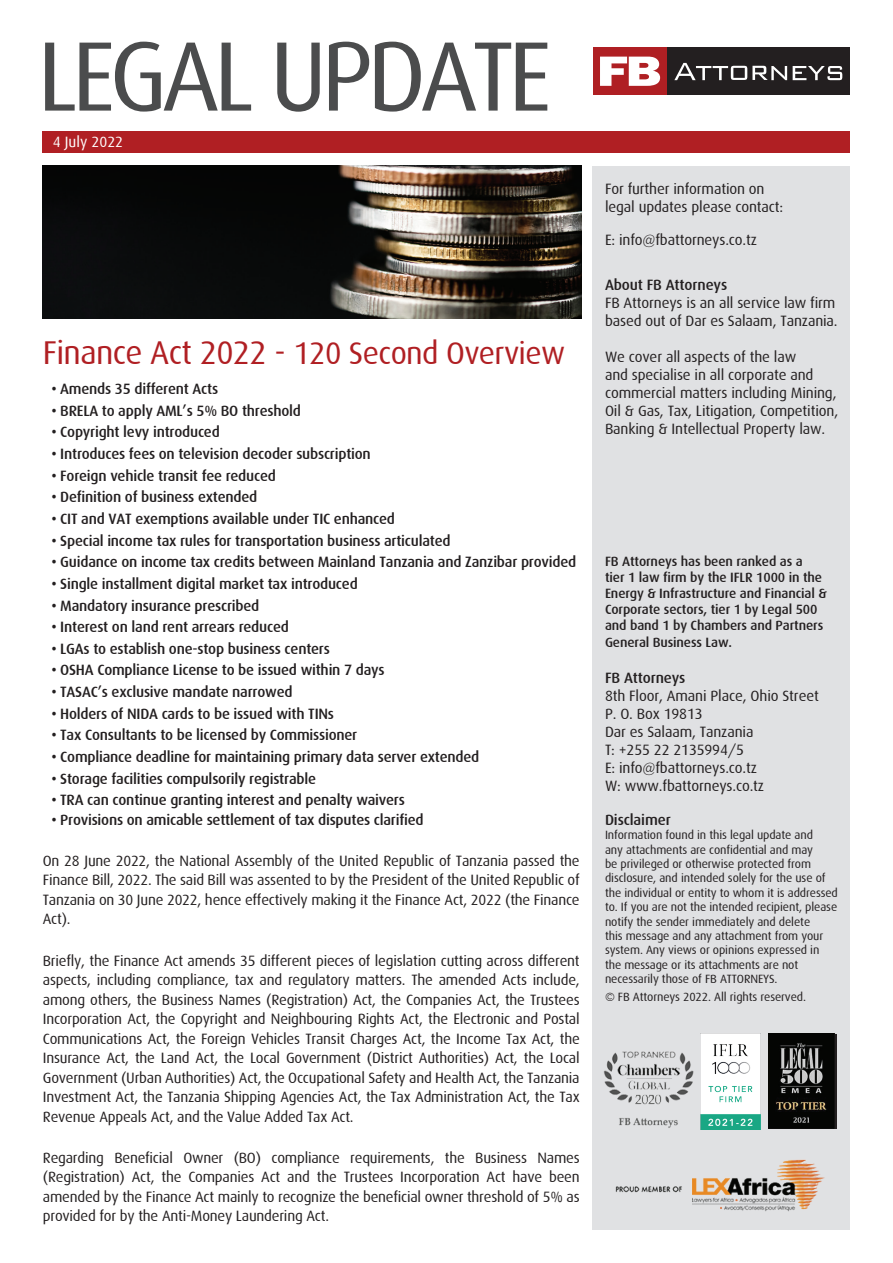
<style>
.page{position:relative;width:893px;height:1263px;background:#fff}
.page>*{position:absolute;margin:0;border:0;box-sizing:border-box;transform-origin:0 0}
.t1{font:98.85px "Dax";letter-spacing:-.06em;color:#4b4c4d}
.t2{font:31.5px "Dax";letter-spacing:-.02em;color:#b01f23}
.t3{font:16.2px "Dax";color:#fff}
.t4{font:15px/19.5px "Dax";letter-spacing:-.01em;color:#231f20}
.t5{font:500 15px "Dax";letter-spacing:-.015em;color:#231f20}
.t6{font:15px "Dax";color:#fff}
.t7{font:500 13.5px/16.2px "Dax";letter-spacing:-.01em;color:#231f20}
.t8{font:12px/14.4px "Dax";letter-spacing:-.01em;color:#231f20}
.s1{font-size:33px}
</style>
<div class="page">
<div style="left:593px;top:166px;width:257px;height:1063px;background:#e0e1e3"></div>
<div style="left:666px;top:47px;width:184px;height:48px;background:#231f20"></div>
<div style="left:593px;top:47px;width:74px;height:48px;background:#af1f23"></div>
<svg style="left:600px;top:57px;width:60px;height:29px"></svg>
<svg style="left:674px;top:63px;width:113px;height:17px"></svg>
<svg style="left:793px;top:66px;width:49px;height:14px"></svg>
<div style="left:43px;top:131px;width:807px;height:22px;background:#b01f23"></div>
<img style="left:43px;top:166px;width:538px;height:153px">
<img style="left:603px;top:1033px;width:234px;height:179px">
<div style="left:769px;top:1034px;width:68px;height:94px;background:#191717"></div>
<img style="left:769px;top:1034px;width:65px;height:94px">
<img style="left:701px;top:1034px;width:59px;height:96px">
<h1 class="t1" style="left:37px;top:22px;width:516px">LEGAL UPDATE</h1>
<p class="t6" style="left:53px;top:134px;width:72px">4 July 2022</p>
<p class="t3" style="left:59px;top:144px;width:69px">May 2015</p>
<h2 class="t2" style="left:43px;top:336px;width:524px"><span class="s1">Finance Act 2022 -</span> 120 Second Overview</h2>
<p class="t5" style="left:51px;top:381px;width:168px">• Amends 35 different Acts</p>
<p class="t5" style="left:51px;top:402px;width:251px">• BRELA to apply AML’s 5% BO threshold</p>
<p class="t5" style="left:51px;top:424px;width:170px">• Copyright levy introduced</p>
<p class="t5" style="left:51px;top:445px;width:321px">• Introduces fees on television decoder subscription</p>
<p class="t5" style="left:51px;top:467px;width:226px">• Foreign vehicle transit fee reduced</p>
<p class="t5" style="left:51px;top:489px;width:208px">• Definition of business extended</p>
<p class="t5" style="left:51px;top:510px;width:345px">• CIT and VAT exemptions available under TIC enhanced</p>
<p class="t5" style="left:51px;top:532px;width:401px">• Special income tax rules for transportation business articulated</p>
<p class="t5" style="left:51px;top:554px;width:526px">• Guidance on income tax credits between Mainland Tanzania and Zanzibar provided</p>
<p class="t5" style="left:51px;top:575px;width:308px">• Single installment digital market tax introduced</p>
<p class="t5" style="left:51px;top:597px;width:209px">• Mandatory insurance prescribed</p>
<p class="t5" style="left:51px;top:619px;width:239px">• Interest on land rent arrears reduced</p>
<p class="t5" style="left:51px;top:640px;width:280px">• LGAs to establish one-stop business centers</p>
<p class="t5" style="left:51px;top:662px;width:335px">• OSHA Compliance License to be issued within 7 days</p>
<p class="t5" style="left:51px;top:683px;width:243px">• TASAC’s exclusive mandate narrowed</p>
<p class="t5" style="left:51px;top:705px;width:284px">• Holders of NIDA cards to be issued with TINs</p>
<p class="t5" style="left:51px;top:727px;width:307px">• Tax Consultants to be licensed by Commissioner</p>
<p class="t5" style="left:51px;top:748px;width:430px">• Compliance deadline for maintaining primary data server extended</p>
<p class="t5" style="left:51px;top:770px;width:266px">• Storage facilities compulsorily registrable</p>
<p class="t5" style="left:51px;top:792px;width:355px">• TRA can continue granting interest and penalty waivers</p>
<p class="t5" style="left:51px;top:811px;width:374px">• Provisions on amicable settlement of tax disputes clarified</p>
<p class="t4" style="left:43px;top:851px;width:538px;text-align:justify">On 28 June 2022, the National Assembly of the United Republic of Tanzania passed the Finance Bill, 2022. The said Bill was assented to by the President of the United Republic of Tanzania on 30 June 2022, hence effectively making it the Finance Act, 2022 (the Finance Act).</p>
<p class="t4" style="left:43px;top:951px;width:538px;text-align:justify">Briefly, the Finance Act amends 35 different pieces of legislation cutting across different aspects, including compliance, tax and regulatory matters. The amended Acts include, among others, the Business Names (Registration) Act, the Companies Act, the Trustees Incorporation Act, the Copyright and Neighbouring Rights Act, the Electronic and Postal Communications Act, the Foreign Vehicles Transit Charges Act, the Income Tax Act, the Insurance Act, the Land Act, the Local Government (District Authorities) Act, the Local Government (Urban Authorities) Act, the Occupational Safety and Health Act, the Tanzania Investment Act, the Tanzania Shipping Agencies Act, the Tax Administration Act, the Tax Revenue Appeals Act, and the Value Added Tax Act.</p>
<p class="t4" style="left:43px;top:1148px;width:538px;text-align:justify">Regarding Beneficial Owner (BO) compliance requirements, the Business Names (Registration) Act, the Companies Act and the Trustees Incorporation Act have been amended by the Finance Act mainly to recognize the beneficial owner threshold of 5% as provided for by the Anti-Money Laundering Act.</p>
<p class="t4" style="left:605px;top:180px;width:180px;line-height:18px">For further information on legal updates please contact:</p>
<p class="t4" style="left:605px;top:230px;width:154px">E: info@fbattorneys.co.tz</p>
<p class="t5" style="left:605px;top:277px;width:124px">About FB Attorneys</p>
<p class="t4" style="left:605px;top:294px;width:234px;line-height:18px">FB Attorneys is an all service law firm based out of Dar es Salaam, Tanzania.</p>
<p class="t4" style="left:605px;top:348px;width:235px;line-height:18px">We cover all aspects of the law<br>and specialise in all corporate and commercial matters including Mining, Oil &amp; Gas, Tax, Litigation, Competition, Banking &amp; Intellectual Property law.</p>
<p class="t7" style="left:605px;top:553px;width:223px">FB Attorneys has been ranked as a<br>tier 1 law firm by the IFLR 1000 in the Energy &amp; Infrastructure and Financial &amp; Corporate sectors, tier 1 by Legal 500 and band 1 by Chambers and Partners General Business Law.</p>
<p class="t5" style="left:605px;top:669px;width:82px">FB Attorneys</p>
<p class="t4" style="left:605px;top:686px;width:215px;line-height:18px">8th Floor, Amani Place, Ohio Street<br>P. O. Box 19813<br>Dar es Salaam, Tanzania<br>T: +255 22 2135994/5<br>E: info@fbattorneys.co.tz<br>W: www.fbattorneys.co.tz</p>
<p class="t5" style="left:605px;top:811px;width:67px">Disclaimer</p>
<p class="t8" style="left:605px;top:828px;width:234px">Information found in this legal update and<br>any attachments are confidential and may<br>be privileged or otherwise protected from disclosure, and intended solely for the use of the individual or entity to whom it is addressed to. If you are not the intended recipient, please notify the sender immediately and delete<br>this message and any attachment from your system. Any views or opinions expressed in the message or its attachments are not necessarily those of FB ATTORNEYS.</p>
<p class="t8" style="left:605px;top:989px;width:203px">© FB Attorneys 2022. All rights reserved.</p>
</div>
